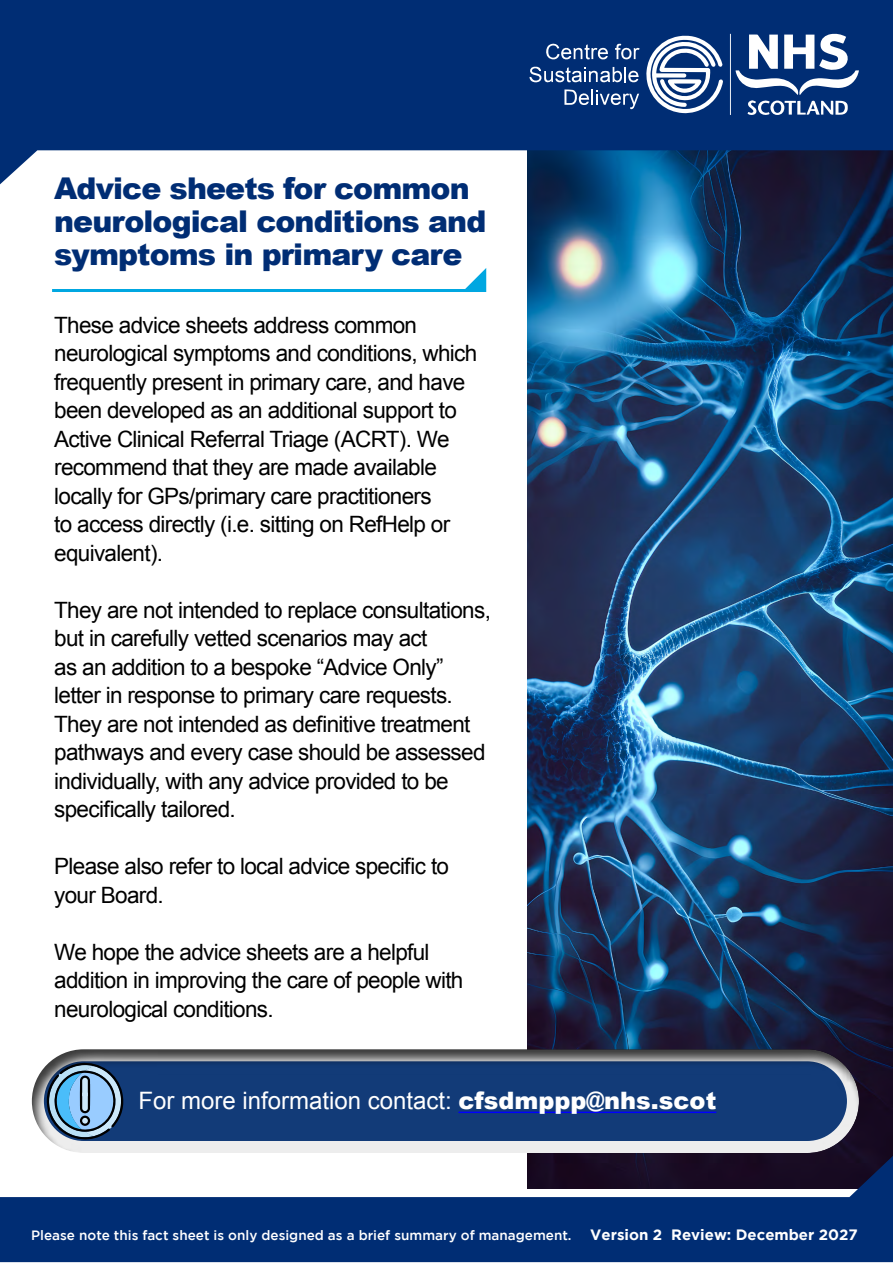
<style>
.page{position:relative;width:893px;height:1263px;background:#fff}
.page>*{position:absolute;margin:0;border:0;box-sizing:border-box;transform-origin:0 0}
.t1{font:900 30px/33px "Arial";letter-spacing:-.03em;color:#002d74}
.t2{font:24px "Arial";color:#fff}
.t3{font:22.5px/28.5px "Arial";letter-spacing:-.03em;color:#000}
.t4{font:500 13.5px "Gotham";color:#fff}
.s1{font-weight:900}
.s2{font-weight:700;font-size:15px}
</style>
<div class="page">
<img style="left:527px;top:184px;width:366px;height:972px">
<svg style="left:0;top:0;width:893px;height:184px;background:#1f4682"></svg>
<svg style="left:564px;top:89px;width:75px;height:20px"></svg>
<svg style="left:529px;top:43px;width:111px;height:40px;background:#385b92"></svg>
<svg style="left:646px;top:35px;width:77px;height:78px"></svg>
<svg style="left:730px;top:34px;width:129px;height:81px"></svg>
<div style="left:19px;top:1039px;width:852px;height:116px;background:#000;opacity:.75"></div>
<hr style="left:458px;top:1111px;width:258px;height:2px;background:#00f">
<hr style="left:52px;top:289px;width:421px;height:3px;background:#00a7e1">
<svg style="left:465px;top:268px;width:21px;height:24px"></svg>
<svg style="left:45px;top:1061px;width:80px;height:80px;background:#678bac"></svg>
<svg style="left:0;top:1156px;width:893px;height:106px;fill:#002d74"></svg>
<h1 class="t1" style="left:54px;top:171px;width:434px">Advice sheets for common neurological conditions and symptoms in primary care</h1>
<p class="t3" style="left:54px;top:311px;width:425px">These advice sheets address common neurological symptoms and conditions, which frequently present in primary care, and have been developed as an additional support to Active Clinical Referral Triage (ACRT). We recommend that they are made available locally for GPs/primary care practitioners<br>to access directly (i.e. sitting on RefHelp or equivalent).</p>
<p class="t3" style="left:54px;top:596px;width:438px">They are not intended to replace consultations, but in carefully vetted scenarios may act<br>as an addition to a bespoke “Advice Only” letter in response to primary care requests.<br>They are not intended as definitive treatment pathways and every case should be assessed individually, with any advice provided to be specifically tailored.</p>
<p class="t3" style="left:54px;top:852px;width:396px">Please also refer to local advice specific to your Board.</p>
<p class="t3" style="left:54px;top:938px;width:411px">We hope the advice sheets are a helpful addition in improving the care of people with neurological conditions.</p>
<p class="t2" style="left:138px;top:1085px;width:579px">For more information contact: <span class="s1">cfsdmppp@nhs.scot</span></p>
<p class="t4" style="left:31px;top:1227px;width:828px">Please note this fact sheet is only designed as a brief summary of management. <span class="s2">Version 2 Review: December 2027</span></p>
</div>
